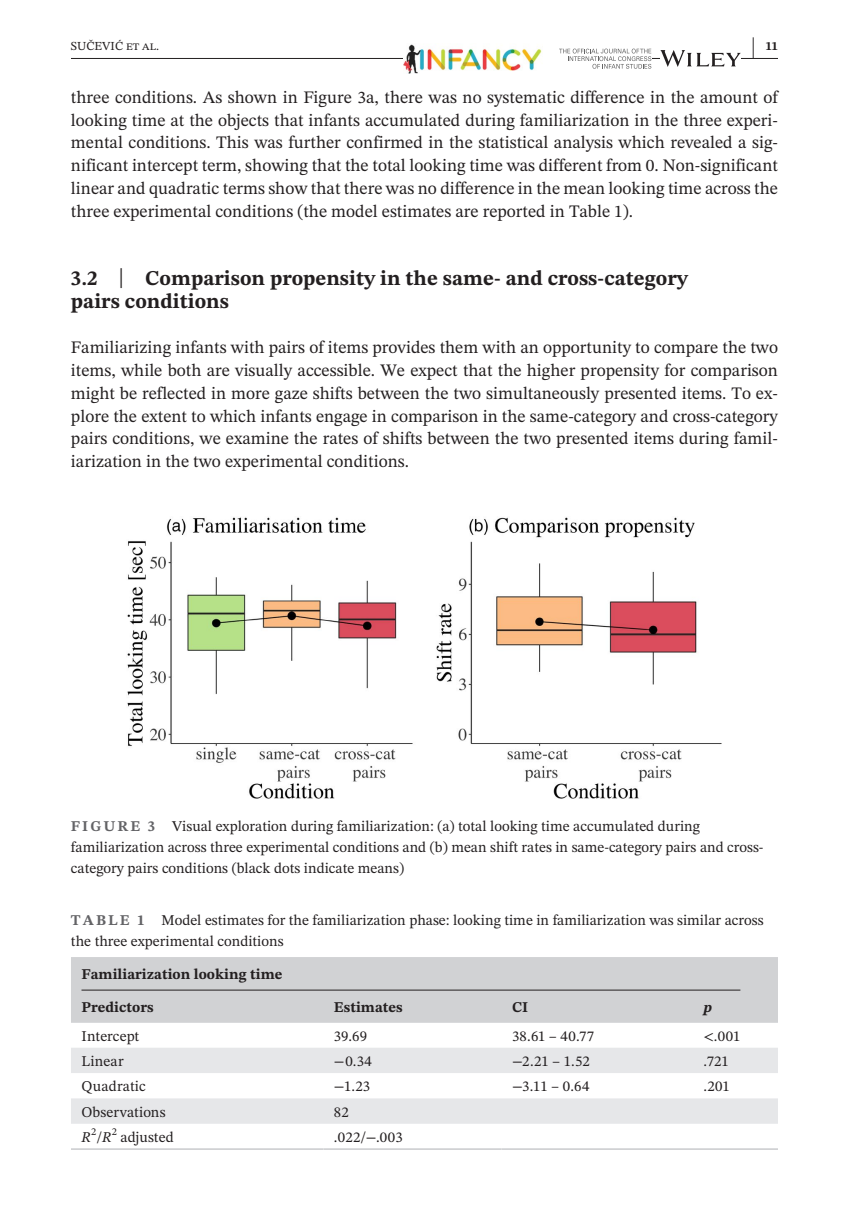
<style>
.page{position:relative;width:849px;height:1221px;background:#fff}
.page>*{position:absolute;margin:0;border:0;box-sizing:border-box;transform-origin:0 0}
.t1{font:700 24.5px "STIX Two Text";color:#231f20;scale:.45 1}
.t2{font:700 21px/22.8px "STIX Two Text";color:#231f20}
.t3{font:17.5px/22.8px "STIX Two Text";color:#231f20;text-align:justify}
.t4{font:14.88px/21px "STIX Two Text";color:#231f20}
.t5{font:700 14.88px "STIX Two Text";color:#231f20}
.t6{font:italic 14.88px "STIX Two Text";color:#231f20}
.t7{font:italic 700 14.88px "STIX Two Text";color:#231f20}
.t8{font:12.25px "STIX Two Text";color:#231f20}
.t9{font:700 12.25px "STIX Two Text";color:#231f20}
.t10{font:10.33px "STIX Two Text";color:#231f20}
.s1{font-weight:400;font-size:27.65px}
.s2{font-weight:700;color:#636366}
.s3{font-style:normal}
</style>
<div class="page">
<hr style="left:71px;top:58px;width:706px;height:1px;background:#231f20">
<div style="left:403px;top:43px;width:248px;height:30px;background:#fff"></div>
<svg style="left:559px;top:49px;width:92px;height:20px"></svg>
<img style="left:403px;top:44px;width:139px;height:29px">
<svg style="left:660px;top:50px;width:80px;height:17px"></svg>
<img style="left:127px;top:517px;width:595px;height:282px">
<div style="left:71px;top:957px;width:706px;height:65px;background:#d1d2d4"></div>
<svg style="left:71px;top:1048px;width:706px;height:75px;fill:#e6e7e9"></svg>
<hr style="left:71px;top:1148px;width:252px;height:1px;background:#d1d2d4">
<hr style="left:323px;top:1148px;width:178px;height:1px;background:#d1d2d4">
<hr style="left:501px;top:1148px;width:191px;height:1px;background:#d1d2d4">
<hr style="left:692px;top:1148px;width:85px;height:1px;background:#d1d2d4">
<hr style="left:81px;top:989px;width:659px;height:1px;background:#231f20">
<h1 class="t1" style="left:751px;top:28px;width:9px">|</h1>
<p class="t8" style="left:71px;top:37px;width:89px">SUČEVIĆ et al.</p>
<p class="t9" style="left:765px;top:37px;width:14px">11</p>
<p class="t3" style="left:71px;top:86px;width:708px">three conditions. As shown in Figure 3a, there was no systematic difference in the amount of looking time at the objects that infants accumulated during familiarization in the three experi&shy;mental conditions. This was further confirmed in the statistical analysis which revealed a sig&shy;nificant intercept term, showing that the total looking time was different from 0. Non-significant linear and quadratic terms show that there was no difference in the mean looking time across the three experimental conditions (the model estimates are reported in Table 1).</p>
<p class="t2" style="left:71px;top:267px;width:618px">3.2 <span class="s1">|</span> Comparison propensity in the same- and cross-category pairs conditions</p>
<p class="t3" style="left:71px;top:336px;width:708px">Familiarizing infants with pairs of items provides them with an opportunity to compare the two items, while both are visually accessible. We expect that the higher propensity for comparison might be reflected in more gaze shifts between the two simultaneously presented items. To ex&shy;plore the extent to which infants engage in comparison in the same-category and cross-category pairs conditions, we examine the rates of shifts between the two presented items during famil&shy;iarization in the two experimental conditions.</p>
<p class="t4" style="left:71px;top:815px;width:694px"><span class="s2">FIGURE 3</span> Visual exploration during familiarization: (a) total looking time accumulated during familiarization across three experimental conditions and (b) mean shift rates in same-category pairs and cross&shy;category pairs conditions (black dots indicate means)</p>
<p class="t4" style="left:71px;top:909px;width:693px"><span class="s2">TABLE 1</span> Model estimates for the familiarization phase: looking time in familiarization was similar across the three experimental conditions</p>
<p class="t5" style="left:81px;top:963px;width:202px">Familiarization looking time</p>
<p class="t5" style="left:81px;top:996px;width:74px">Predictors</p>
<p class="t5" style="left:334px;top:996px;width:70px">Estimates</p>
<p class="t5" style="left:512px;top:996px;width:18px">CI</p>
<p class="t7" style="left:703px;top:996px;width:10px">p</p>
<p class="t4" style="left:81px;top:1025px;width:59px">Intercept</p>
<p class="t4" style="left:334px;top:1025px;width:35px">39.69</p>
<p class="t4" style="left:512px;top:1025px;width:84px">38.61 – 40.77</p>
<p class="t4" style="left:703px;top:1025px;width:38px">&lt;.001</p>
<p class="t4" style="left:81px;top:1050px;width:44px">Linear</p>
<p class="t4" style="left:334px;top:1050px;width:39px">−0.34</p>
<p class="t4" style="left:512px;top:1050px;width:79px">−2.21 – 1.52</p>
<p class="t4" style="left:703px;top:1050px;width:27px">.721</p>
<p class="t4" style="left:81px;top:1075px;width:66px">Quadratic</p>
<p class="t4" style="left:334px;top:1075px;width:38px">−1.23</p>
<p class="t4" style="left:512px;top:1075px;width:79px">−3.11 – 0.64</p>
<p class="t4" style="left:703px;top:1075px;width:28px">.201</p>
<p class="t4" style="left:81px;top:1101px;width:86px">Observations</p>
<p class="t4" style="left:334px;top:1101px;width:16px">82</p>
<p class="t6" style="left:81px;top:1126px;width:31px">R<sup>2</sup><span class="s3">/</span>R</p>
<p class="t10" style="left:112px;top:1124px;width:7px">2</p>
<p class="t4" style="left:120px;top:1126px;width:55px">adjusted</p>
<p class="t4" style="left:334px;top:1126px;width:70px">.022/−.003</p>
</div>
